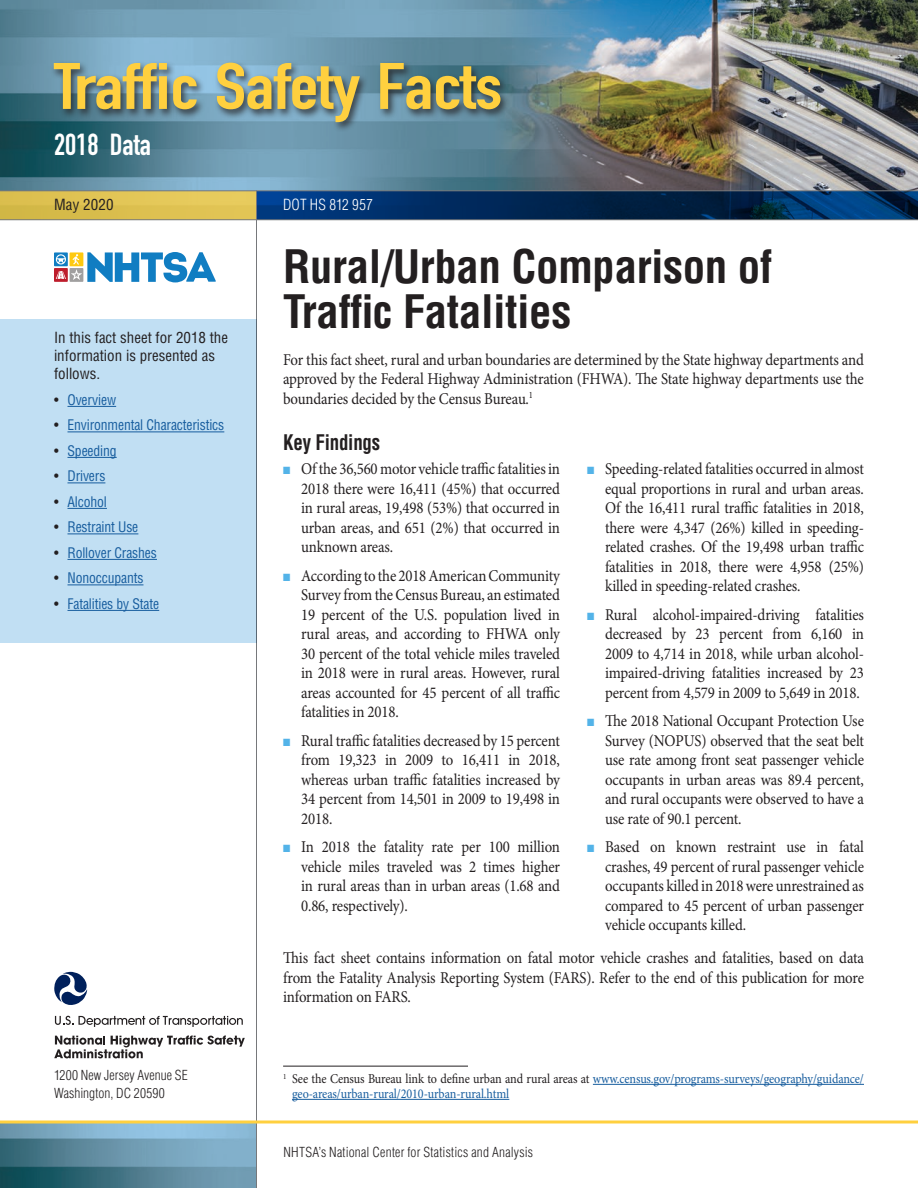
<style>
.page{position:relative;width:918px;height:1188px;background:#fff}
.page>*{position:absolute;margin:0;border:0;box-sizing:border-box;transform-origin:0 0}
.t1{font:64.5px "DIN Engschrift Std";letter-spacing:-.01em;color:#ffd03f;scale:1.2 1}
.t2{font:700 condensed 45px/45px "Helvetica LT Std";letter-spacing:-.01em;color:#231f20}
.t3{font:30px "DIN Engschrift Std";color:#fff}
.HeadA{font:700 condensed 21px "Helvetica LT Std";letter-spacing:-.01em;color:#231f20;scale:.9 1}
.Body_SPAN{font:16.5px/19.5px "Minion Pro";letter-spacing:-.01em;color:#231f20;text-align:justify;scale:.9 1}
.t4{font:condensed 15px/18px "Helvetica LT Std";color:#231f20}
.t5{font:300 condensed 15px "Helvetica LT Std";letter-spacing:.005em;color:#fff}
.t6{font:condensed 14.25px "Helvetica LT Std";letter-spacing:-.01em;color:#175d9e;scale:.96 1}
.Footnote_-_with_line{font:13.5px/15px "Minion Pro";letter-spacing:-.01em;color:#175d9e;scale:.9 1}
.t7{font:300 condensed 13.5px/18px "Helvetica LT Std";letter-spacing:.01em;color:#231f20}
.s1{color:#231f20}
.s2{color:#53b3e8}
</style>
<div class="page">
<img style="left:0;top:0;width:918px;height:190px">
<img style="left:0;top:1124px;width:256px;height:64px">
<div style="left:50px;top:60px;width:460px;height:73px;background:#231f20;opacity:.75"></div>
<svg style="left:257px;top:191px;width:661px;height:28px;background:#012d5e"></svg>
<div style="left:0;top:191px;width:256px;height:29px;background:linear-gradient(to right,#d6ba49,#e7ca5b)"></div>
<hr style="left:0;top:219px;width:918px;height:1px;background:#76787b">
<hr style="left:0;top:190px;width:918px;height:1px;background:#76787b">
<hr style="left:256px;top:191px;width:1px;height:997px;background:#76787b">
<svg style="left:0;top:1120px;width:918px;height:4px;background:#fad86c"></svg>
<svg style="left:54px;top:252px;width:14px;height:14px"></svg>
<div style="left:54px;top:268px;width:14px;height:14px;background:#be1d2c"></div>
<svg style="left:56px;top:252px;width:160px;height:30px"></svg>
<svg style="left:54px;top:972px;width:34px;height:33px"></svg>
<svg style="left:55px;top:1016px;width:188px;height:11px"></svg>
<svg style="left:54px;top:1035px;width:191px;height:23px"></svg>
<div style="left:0;top:319px;width:256px;height:324px;background:#c1dff3"></div>
<hr style="left:68px;top:406px;width:48px;height:1px;background:#175d9e">
<hr style="left:68px;top:432px;width:156px;height:1px;background:#175d9e">
<hr style="left:68px;top:457px;width:49px;height:1px;background:#175d9e">
<hr style="left:68px;top:483px;width:37px;height:1px;background:#175d9e">
<hr style="left:68px;top:508px;width:39px;height:1px;background:#175d9e">
<hr style="left:68px;top:534px;width:70px;height:1px;background:#175d9e">
<hr style="left:68px;top:559px;width:89px;height:1px;background:#175d9e">
<hr style="left:68px;top:585px;width:75px;height:1px;background:#175d9e">
<hr style="left:68px;top:610px;width:91px;height:1px;background:#175d9e">
<hr style="left:283px;top:1066px;width:185px;height:1px;background:#231f20">
<hr style="left:593px;top:1084px;width:271px;height:1px;background:#175d9e">
<hr style="left:292px;top:1099px;width:217px;height:1px;background:#175d9e">
<h1 class="t1" style="left:54px;top:48px;width:375px">Traffic Safety Facts</h1>
<h3 class="t3" style="left:54px;top:127px;width:98px">2018 Data</h3>
<p class="t4" style="left:54px;top:196px;width:61px">May 2020</p>
<p class="t5" style="left:283px;top:195px;width:91px">DOT HS 812 957</p>
<p class="t4" style="left:54px;top:329px;width:176px">In this fact sheet for 2018 the information is presented as follows.</p>
<p class="t6" style="left:54px;top:391px;width:66px"><span class="s1">•</span> Overview</p>
<p class="t6" style="left:54px;top:416px;width:179px"><span class="s1">•</span> Environmental Characteristics</p>
<p class="t6" style="left:54px;top:442px;width:67px"><span class="s1">•</span> Speeding</p>
<p class="t6" style="left:54px;top:467px;width:55px"><span class="s1">•</span> Drivers</p>
<p class="t6" style="left:54px;top:493px;width:57px"><span class="s1">•</span> Alcohol</p>
<p class="t6" style="left:54px;top:518px;width:89px"><span class="s1">•</span> Restraint Use</p>
<p class="t6" style="left:54px;top:544px;width:109px"><span class="s1">•</span> Rollover Crashes</p>
<p class="t6" style="left:54px;top:569px;width:95px"><span class="s1">•</span> Nonoccupants</p>
<p class="t6" style="left:54px;top:595px;width:111px"><span class="s1">•</span> Fatalities by State</p>
<p class="t7" style="left:54px;top:1066px;width:135px">1200 New Jersey Avenue SE<br>Washington, DC 20590</p>
<h1 class="t2" style="left:283px;top:244px;width:491px">Rural/Urban Comparison of<br>Traffic Fatalities</h1>
<p class="Body_SPAN" style="left:283px;top:350px;width:647px">For this fact sheet, rural and urban boundaries are determined by the State highway departments and approved by the Federal Highway Administration (FHWA). The State highway departments use the boundaries decided by the Census Bureau.<sup>1</sup></p>
<h2 class="HeadA" style="left:283px;top:429px;width:109px">Key Findings</h2>
<p class="Body_SPAN" style="left:301px;top:459px;width:289px;text-indent:-18px"><span class="s2">■</span> Of the 36,560 motor vehicle traffic fatalities in 2018 there were 16,411 (45%) that occurred in rural areas, 19,498 (53%) that occurred in urban areas, and 651 (2%) that occurred in unknown areas.</p>
<p class="Body_SPAN" style="left:301px;top:566px;width:289px;text-indent:-18px"><span class="s2">■</span> According to the 2018 American Community Survey from the Census Bureau, an estimated 19 percent of the U.S. population lived in rural areas, and according to FHWA only 30 percent of the total vehicle miles traveled in 2018 were in rural areas. However, rural areas accounted for 45 percent of all traffic fatalities in 2018.</p>
<p class="Body_SPAN" style="left:301px;top:731px;width:289px;text-indent:-18px"><span class="s2">■</span> Rural traffic fatalities decreased by 15 percent from 19,323 in 2009 to 16,411 in 2018, whereas urban traffic fatalities increased by 34 percent from 14,501 in 2009 to 19,498 in 2018.</p>
<p class="Body_SPAN" style="left:301px;top:837px;width:289px;text-indent:-18px"><span class="s2">■</span> In 2018 the fatality rate per 100 million vehicle miles traveled was 2 times higher in rural areas than in urban areas (1.68 and 0.86, respectively).</p>
<p class="Body_SPAN" style="left:605px;top:459px;width:289px;text-indent:-18px"><span class="s2">■</span> Speeding-related fatalities occurred in almost equal proportions in rural and urban areas.<br>Of the 16,411 rural traffic fatalities in 2018, there were 4,347 (26%) killed in speeding&shy;related crashes. Of the 19,498 urban traffic fatalities in 2018, there were 4,958 (25%) killed in speeding-related crashes.</p>
<p class="Body_SPAN" style="left:605px;top:605px;width:289px;text-indent:-18px"><span class="s2">■</span> Rural alcohol-impaired-driving fatalities decreased by 23 percent from 6,160 in 2009 to 4,714 in 2018, while urban alcohol&shy;impaired-driving fatalities increased by 23 percent from 4,579 in 2009 to 5,649 in 2018.</p>
<p class="Body_SPAN" style="left:605px;top:711px;width:289px;text-indent:-18px"><span class="s2">■</span> The 2018 National Occupant Protection Use Survey (NOPUS) observed that the seat belt use rate among front seat passenger vehicle occupants in urban areas was 89.4 percent, and rural occupants were observed to have a use rate of 90.1 percent.</p>
<p class="Body_SPAN" style="left:605px;top:837px;width:289px;text-indent:-18px"><span class="s2">■</span> Based on known restraint use in fatal crashes, 49 percent of rural passenger vehicle occupants killed in 2018 were unrestrained as compared to 45 percent of urban passenger vehicle occupants killed.</p>
<p class="Body_SPAN" style="left:283px;top:948px;width:647px">This fact sheet contains information on fatal motor vehicle crashes and fatalities, based on data from the Fatality Analysis Reporting System (FARS). Refer to the end of this publication for more information on FARS.</p>
<p class="Footnote_-_with_line" style="left:292px;top:1071px;width:637px;text-indent:-9px"><sup>1</sup> <span class="s1">See the Census Bureau link to define urban and rural areas at</span> www.census.gov/programs-surveys/geography/guidance/ geo-areas/urban-rural/2010-urban-rural.html</p>
<p class="t7" style="left:284px;top:1143px;width:251px">NHTSA’s National Center for Statistics and Analysis</p>
</div>
